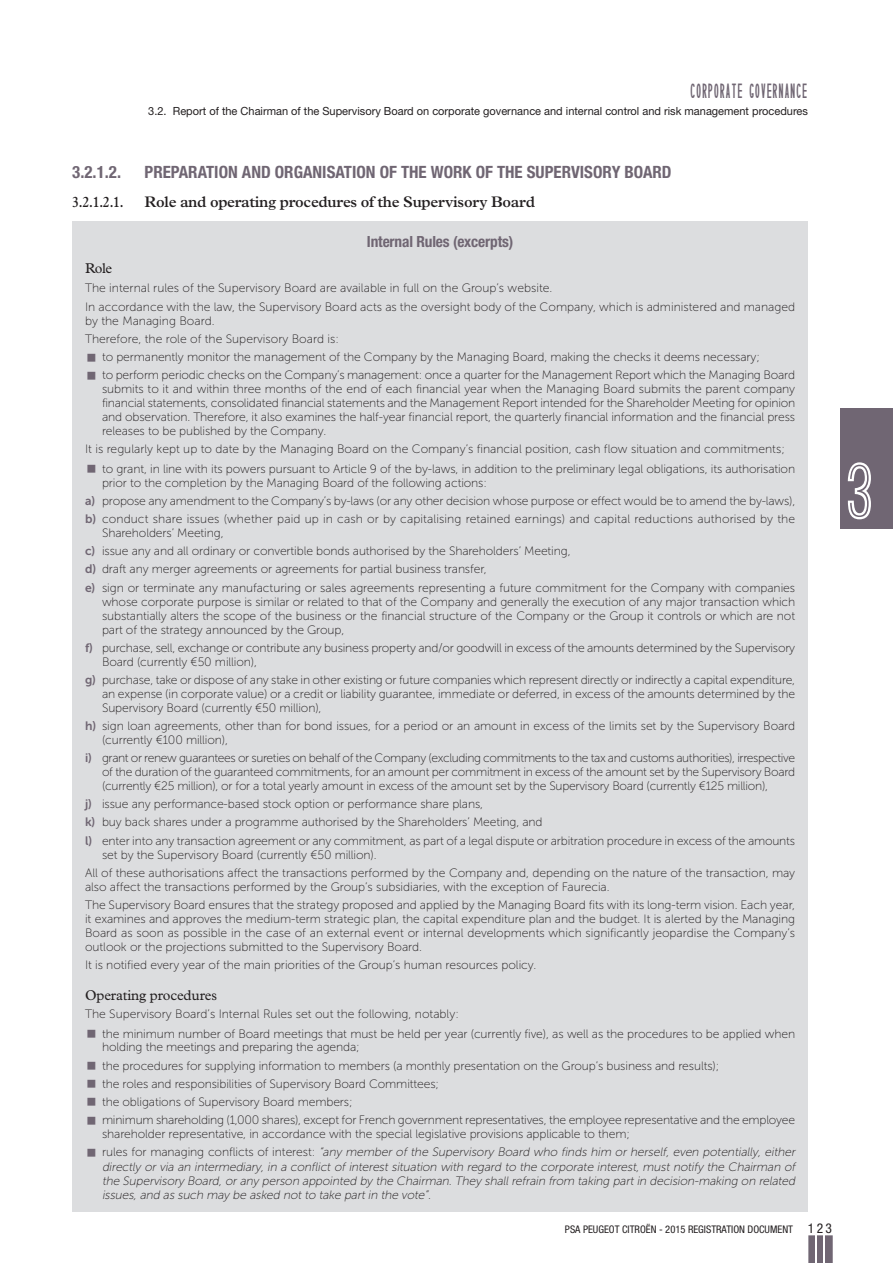
<style>
.page{position:relative;width:893px;height:1263px;background:#fff}
.page>*{position:absolute;margin:0;border:0;box-sizing:border-box;transform-origin:0 0}
.t1{font:83.25px "Ostrich Sans Inline";color:#fff}
.t2{font:21px "Sophisticated Slims Tight";letter-spacing:.03em;color:#706673}
.t3{font:700 condensed 16.95px "Helvetica Neue LT Std";color:#706673}
.t4{font:600 15.3px "Plantin MT Std";letter-spacing:-.02em;color:#231f20}
.t5{font:700 condensed 15.3px "Helvetica Neue LT Std";letter-spacing:-.01em;color:#706673}
.t6{font:600 15.3px "Plantin MT Std";letter-spacing:-.02em;color:#231f20;scale:.85 1}
.t7{font:14.25px "Plantin MT Std";letter-spacing:-.01em;color:#231f20}
.t8{font:12.15px/18.1px "Museo Sans 100";letter-spacing:-.01em;color:#231f20}
.t9{font:italic 12.15px/14.2px "Museo Sans 100";color:#231f20;text-align:justify}
.t10{font:11.25px "Helvetica Neue LT Std";color:#231f20}
.t11{font:condensed 10.5px "Helvetica Neue LT Std";color:#231f20}
.s1{font-family:"Museo Sans 700";color:#706673}
.s2{font-style:italic}
.s3{font-style:normal}
.s4{font-size:13.5px}
</style>
<div class="page">
<div style="left:808px;top:1235px;width:25px;height:28px;background:#706673"></div>
<div style="left:840px;top:408px;width:53px;height:120px;background:#706673"></div>
<div style="left:72px;top:221px;width:736px;height:991px;background:#dcdddf"></div>
<hr style="left:815px;top:1235px;width:2px;height:28px;background:#fff">
<hr style="left:823px;top:1235px;width:2px;height:28px;background:#fff">
<h2 class="t2" style="left:691px;top:78px;width:118px">CORPORATE GOVERNANCE</h2>
<p class="t10" style="left:148px;top:107px;width:661px">3.2. Report of the Chairman of the Supervisory Board on corporate governance and internal control and risk management procedures</p>
<h3 class="t3" style="left:72px;top:166px;width:50px">3.2.1.2.</h3>
<h3 class="t3" style="left:145px;top:166px;width:528px">PREPARATION AND ORGANISATION OF THE WORK OF THE SUPERVISORY BOARD</h3>
<p class="t6" style="left:72px;top:196px;width:62px">3.2.1.2.1.</p>
<p class="t4" style="left:145px;top:196px;width:392px">Role and operating procedures of the Supervisory Board</p>
<p class="t5" style="left:367px;top:236px;width:148px">Internal Rules (excerpts)</p>
<p class="t7" style="left:85px;top:263px;width:29px">Role</p>
<p class="t8" style="left:85px;top:279px;width:712px;line-height:19.2px">The internal rules of the Supervisory Board are available in full on the Group’s website.<br>In accordance with the law, the Supervisory Board acts as the oversight body of the Company, which is administered and managed</p>
<p class="t8" style="left:85px;top:313px;width:131px">by the Managing Board.</p>
<p class="t8" style="left:85px;top:331px;width:255px">Therefore, the role of the Supervisory Board is:</p>
<p class="t8" style="left:102px;top:349px;width:659px">to permanently monitor the management of the Company by the Managing Board, making the checks it deems necessary;</p>
<p class="t8" style="left:102px;top:367px;width:695px">to perform periodic checks on the Company’s management: once a quarter for the Management Report which the Managing Board</p>
<p class="t8" style="left:102px;top:383px;width:695px;line-height:14px;text-align:justify">submits to it and within three months of the end of each financial year when the Managing Board submits the parent company financial statements, consolidated financial statements and the Management Report intended for the Shareholder Meeting for opinion and observation. Therefore, it also examines the half-year financial report, the quarterly financial information and the financial press releases to be published by the Company.</p>
<p class="t8" style="left:102px;top:441px;width:695px;line-height:19.2px;text-indent:-17px">It is regularly kept up to date by the Managing Board on the Company’s financial position, cash flow situation and commitments; to grant, in line with its powers pursuant to Article 9 of the by-laws, in addition to the preliminary legal obligations, its authorisation</p>
<p class="t8" style="left:85px;top:475px;width:712px;text-indent:17px">prior to the completion by the Managing Board of the following actions:<br><span class="s1">a)</span> propose any amendment to the Company’s by-laws (or any other decision whose purpose or effect would be to amend the by-laws), <span class="s1">b)</span> conduct share issues (whether paid up in cash or by capitalising retained earnings) and capital reductions authorised by the</p>
<p class="t8" style="left:85px;top:525px;width:712px;text-indent:17px">Shareholders’ Meeting,<br><span class="s1">c)</span> issue any and all ordinary or convertible bonds authorised by the Shareholders’ Meeting,<br><span class="s1">d)</span> draft any merger agreements or agreements for partial business transfer,<br><span class="s1">e)</span> sign or terminate any manufacturing or sales agreements representing a future commitment for the Company with companies</p>
<p class="t8" style="left:102px;top:596px;width:695px;line-height:14px;text-align:justify">whose corporate purpose is similar or related to that of the Company and generally the execution of any major transaction which substantially alters the scope of the business or the financial structure of the Company or the Group it controls or which are not part of the strategy announced by the Group,</p>
<p class="t8" style="left:102px;top:642px;width:695px;line-height:14px;text-indent:-17px"><span class="s1">f)</span> purchase, sell, exchange or contribute any business property and/or goodwill in excess of the amounts determined by the Supervisory<br>Board (currently €50 million),</p>
<p class="t8" style="left:102px;top:674px;width:695px;line-height:14px;text-align:justify;text-indent:-17px"><span class="s1">g)</span> purchase, take or dispose of any stake in other existing or future companies which represent directly or indirectly a capital expenditure, an expense (in corporate value) or a credit or liability guarantee, immediate or deferred, in excess of the amounts determined by the Supervisory Board (currently €50 million),</p>
<p class="t8" style="left:102px;top:720px;width:695px;line-height:14px;text-indent:-17px"><span class="s1">h)</span> sign loan agreements, other than for bond issues, for a period or an amount in excess of the limits set by the Supervisory Board (currently €100 million),</p>
<p class="t8" style="left:102px;top:752px;width:695px;line-height:14px;text-align:justify;text-indent:-17px"><span class="s1">i)</span> grant or renew guarantees or sureties on behalf of the Company (excluding commitments to the tax and customs authorities), irrespective of the duration of the guaranteed commitments, for an amount per commitment in excess of the amount set by the Supervisory Board (currently €25 million), or for a total yearly amount in excess of the amount set by the Supervisory Board (currently €125 million),</p>
<p class="t8" style="left:85px;top:796px;width:712px"><span class="s1">j)</span> issue any performance-based stock option or performance share plans,<br><span class="s1">k)</span> buy back shares under a programme authorised by the Shareholders’ Meeting, and<br><span class="s1">l)</span> enter into any transaction agreement or any commitment, as part of a legal dispute or arbitration procedure in excess of the amounts</p>
<p class="t8" style="left:85px;top:847px;width:712px;text-indent:17px">set by the Supervisory Board (currently €50 million).<br>All of these authorisations affect the transactions performed by the Company and, depending on the nature of the transaction, may</p>
<p class="t8" style="left:85px;top:879px;width:712px">also affect the transactions performed by the Group’s subsidiaries, with the exception of Faurecia.<br>The Supervisory Board ensures that the strategy proposed and applied by the Managing Board fits with its long-term vision. Each year,</p>
<p class="t8" style="left:85px;top:913px;width:712px;line-height:14px;text-align:justify">it examines and approves the medium-term strategic plan, the capital expenditure plan and the budget. It is alerted by the Managing Board as soon as possible in the case of an external event or internal developments which significantly jeopardise the Company’s outlook or the projections submitted to the Supervisory Board.</p>
<p class="t8" style="left:85px;top:957px;width:453px">It is notified every year of the main priorities of the Group’s human resources policy.</p>
<p class="t7" style="left:85px;top:989px;width:134px">Operating procedures</p>
<p class="t8" style="left:102px;top:1006px;width:695px;line-height:19.2px;text-indent:-17px">The Supervisory Board’s Internal Rules set out the following, notably:<br>the minimum number of Board meetings that must be held per year (currently five), as well as the procedures to be applied when</p>
<p class="t8" style="left:102px;top:1039px;width:695px">holding the meetings and preparing the agenda;<br>the procedures for supplying information to members (a monthly presentation on the Group’s business and results);<br>the roles and responsibilities of Supervisory Board Committees;<br>the obligations of Supervisory Board members;<br>minimum shareholding (1,000 shares), except for French government representatives, the employee representative and the employee</p>
<p class="t8" style="left:102px;top:1126px;width:697px">shareholder representative, in accordance with the special legislative provisions applicable to them;<br>r u l e s fo r m a n a g i n g c o n f l i c ts o f i n t e re s t : <span class="s2">“any member of the Supervisory Board who finds him or herself, even potentially, either</span></p>
<p class="t9" style="left:102px;top:1161px;width:697px">directly or via an intermediary, in a conflict of interest situation with regard to the corporate interest, must notify the Chairman of the Supervisory Board, or any person appointed by the Chairman. They shall refrain from taking part in decision-making on related issues, and as such may be asked not to take part in the vote”<span class="s3">.</span></p>
<p class="t11" style="left:565px;top:1226px;width:269px">PSA PEUGEOT CITROËN - 2015 REGISTRATION DOCUMENT <span class="s4">1 2 3</span></p>
<h1 class="t1" style="left:848px;top:441px;width:28px">3</h1>
</div>
